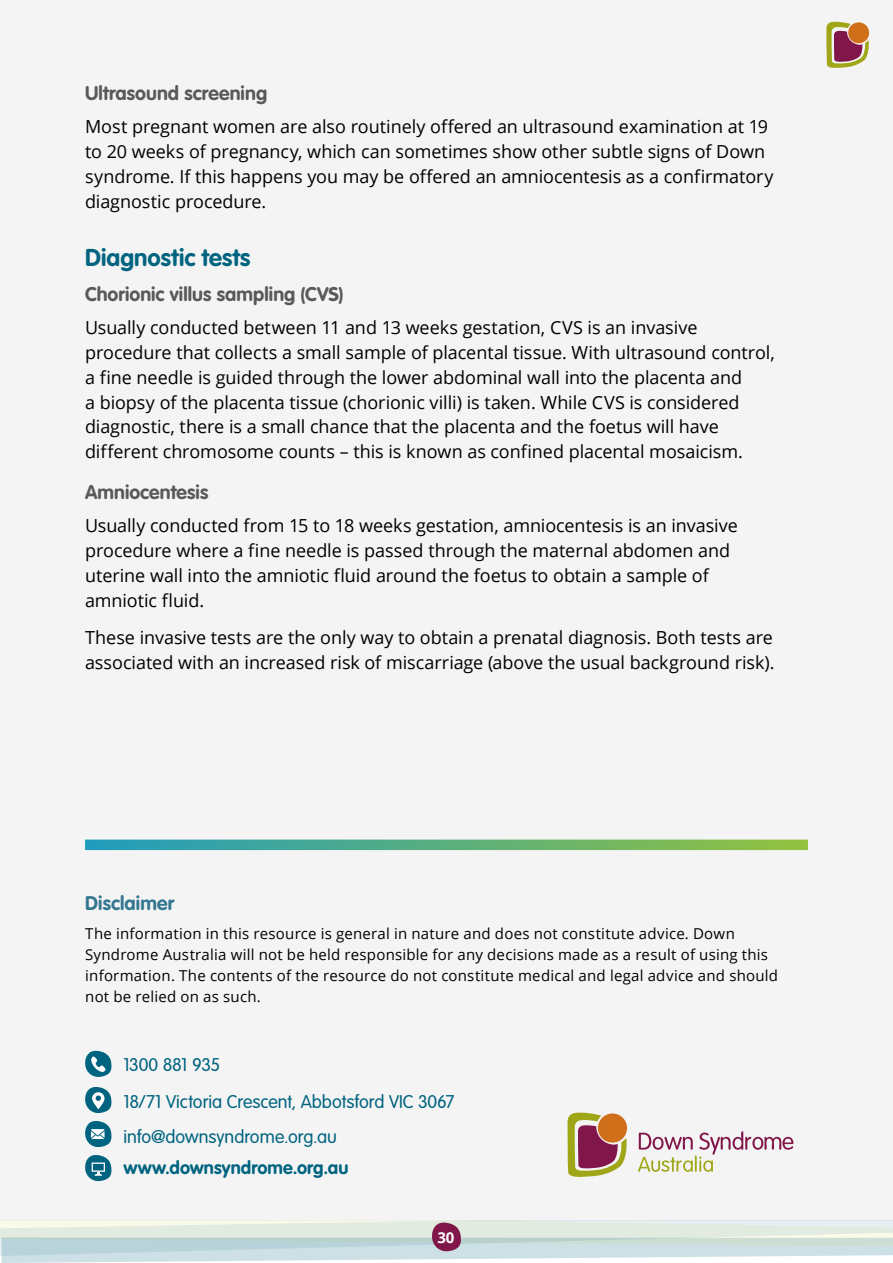
<style>
.page{position:relative;width:893px;height:1263px;background:#fff}
.page>*{position:absolute;margin:0;border:0;box-sizing:border-box;transform-origin:0 0}
.t1{font:700 24px "VAG Rounded Std";letter-spacing:.005em;color:#006480}
.t2{font:700 19.5px "VAG Rounded Std";letter-spacing:.005em;color:#58595b}
.t3{font:700 19.5px "VAG Rounded Std";letter-spacing:.005em;color:#347791}
.t4{font:300 18.15px/34.2px "VAG Rounded Std";color:#006480}
.t5{font:700 18.15px "VAG Rounded Std";letter-spacing:.005em;color:#006480}
.t6{font:300 18.15px "VAG Rounded Std";letter-spacing:-.025em;color:#006480}
.t7{font:18px/24.8px "Open Sans";letter-spacing:-.005em;color:#000}
.t8{font:15px/21px "Open Sans";letter-spacing:.015em;color:#000}
.t9{font:700 15px "Open Sans";color:#fff}
</style>
<div class="page">
<div style="left:0;top:0;width:893px;height:1220px;background:#f5f4f4"></div>
<svg style="left:85px;top:1050px;width:27px;height:27px"></svg>
<svg style="left:85px;top:1087px;width:27px;height:27px"></svg>
<svg style="left:85px;top:1121px;width:27px;height:27px"></svg>
<svg style="left:0;top:1220px;width:893px;height:43px;background:#d6e2df"></svg>
<svg style="left:826px;top:21px;width:43px;height:47px"></svg>
<svg style="left:638px;top:1131px;width:155px;height:41px"></svg>
<svg style="left:568px;top:1112px;width:59px;height:65px"></svg>
<svg style="left:85px;top:1155px;width:27px;height:27px"></svg>
<svg style="left:85px;top:839px;width:723px;height:11px;background:#62b284"></svg>
<p class="t2" style="left:85px;top:82px;width:184px">Ultrasound screening</p>
<p class="t7" style="left:85px;top:114px;width:690px">Most pregnant women are also routinely offered an ultrasound examination at 19 to 20 weeks of pregnancy, which can sometimes show other subtle signs of Down syndrome. If this happens you may be offered an amniocentesis as a confirmatory diagnostic procedure.</p>
<h1 class="t1" style="left:85px;top:244px;width:167px">Diagnostic tests</h1>
<p class="t2" style="left:85px;top:283px;width:260px">Chorionic villus sampling (CVS)</p>
<p class="t7" style="left:85px;top:315px;width:691px">Usually conducted between 11 and 13 weeks gestation, CVS is an invasive procedure that collects a small sample of placental tissue. With ultrasound control, a fine needle is guided through the lower abdominal wall into the placenta and<br>a biopsy of the placenta tissue (chorionic villi) is taken. While CVS is considered diagnostic, there is a small chance that the placenta and the foetus will have different chromosome counts – this is known as confined placental mosaicism.</p>
<p class="t2" style="left:85px;top:481px;width:125px">Amniocentesis</p>
<p class="t7" style="left:85px;top:513px;width:654px">Usually conducted from 15 to 18 weeks gestation, amniocentesis is an invasive procedure where a fine needle is passed through the maternal abdomen and uterine wall into the amniotic fluid around the foetus to obtain a sample of amniotic fluid.</p>
<p class="t7" style="left:85px;top:625px;width:691px">These invasive tests are the only way to obtain a prenatal diagnosis. Both tests are associated with an increased risk of miscarriage (above the usual background risk).</p>
<p class="t3" style="left:85px;top:891px;width:91px">Disclaimer</p>
<p class="t8" style="left:85px;top:923px;width:694px">The information in this resource is general in nature and does not constitute advice. Down Syndrome Australia will not be held responsible for any decisions made as a result of using this information. The contents of the resource do not constitute medical and legal advice and should not be relied on as such.</p>
<p class="t6" style="left:123px;top:1054px;width:98px">1300 881 935</p>
<p class="t4" style="left:123px;top:1085px;width:333px">18/71 Victoria Crescent, Abbotsford VIC 3067 info@downsyndrome.org.au</p>
<p class="t5" style="left:123px;top:1157px;width:226px">www.downsyndrome.org.au</p>
<p class="t9" style="left:437px;top:1227px;width:19px">30</p>
</div>
